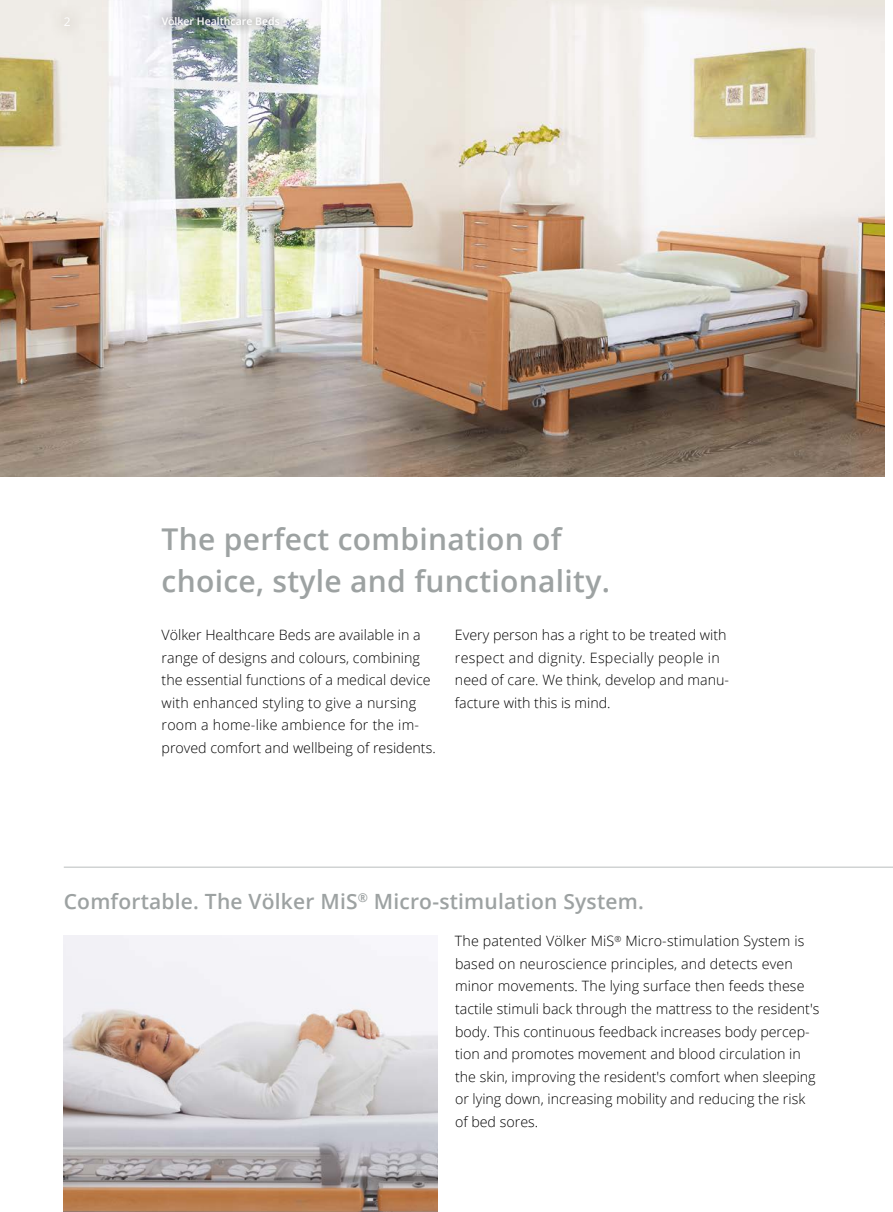
<style>
.page{position:relative;width:893px;height:1212px;background:#fff}
.page>*{position:absolute;margin:0;border:0;box-sizing:border-box;transform-origin:0 0}
.t1{font:600 30px/42px "Open Sans";letter-spacing:.01em;color:#9da2a2}
.t2{font:600 21px "Open Sans";letter-spacing:.01em;color:#9da2a2}
.t3{font:300 14.25px/22.5px "Open Sans";color:#000}
.t4{font:12px "Open Sans";color:#fff}
.t5{font:600 10.5px "Open Sans";color:#fff}
</style>
<div class="page">
<img style="left:0;top:0;width:884px;height:476px">
<img style="left:64px;top:935px;width:374px;height:277px">
<hr style="left:64px;top:867px;width:829px;height:1px;background:#b9bebe">
<div style="left:50px;top:3px;width:35px;height:38px;background:#eeeae5"></div>
<div style="left:151px;top:6px;width:139px;height:31px;background:#000;opacity:.9"></div>
<p class="t4" style="left:64px;top:14px;width:8px">2</p>
<p class="t5" style="left:162px;top:14px;width:120px">Völker Healthcare Beds</p>
<h1 class="t1" style="left:162px;top:518px;width:450px">The perfect combination of choice, style and functionality.</h1>
<p class="t3" style="left:162px;top:623px;width:276px">Völker Healthcare Beds are available in a range of designs and colours, combining the essential functions of a medical device with enhanced styling to give a nursing room a home-like ambience for the im&shy;proved comfort and wellbeing of residents.</p>
<p class="t3" style="left:455px;top:623px;width:276px">Every person has a right to be treated with respect and dignity. Especially people in need of care. We think, develop and manu&shy;facture with this is mind.</p>
<h2 class="t2" style="left:64px;top:887px;width:582px">Comfortable. The Völker MiS<sup>®</sup> Micro-stimulation System.</h2>
<p class="t3" style="left:455px;top:930px;width:366px">The patented Völker MiS<sup>®</sup> Micro-stimulation System is based on neuroscience principles, and detects even minor movements. The lying surface then feeds these tactile stimuli back through the mattress to the resident's body. This continuous feedback increases body percep&shy;tion and promotes movement and blood circulation in the skin, improving the resident's comfort when sleeping or lying down, increasing mobility and reducing the risk of bed sores.</p>
</div>
